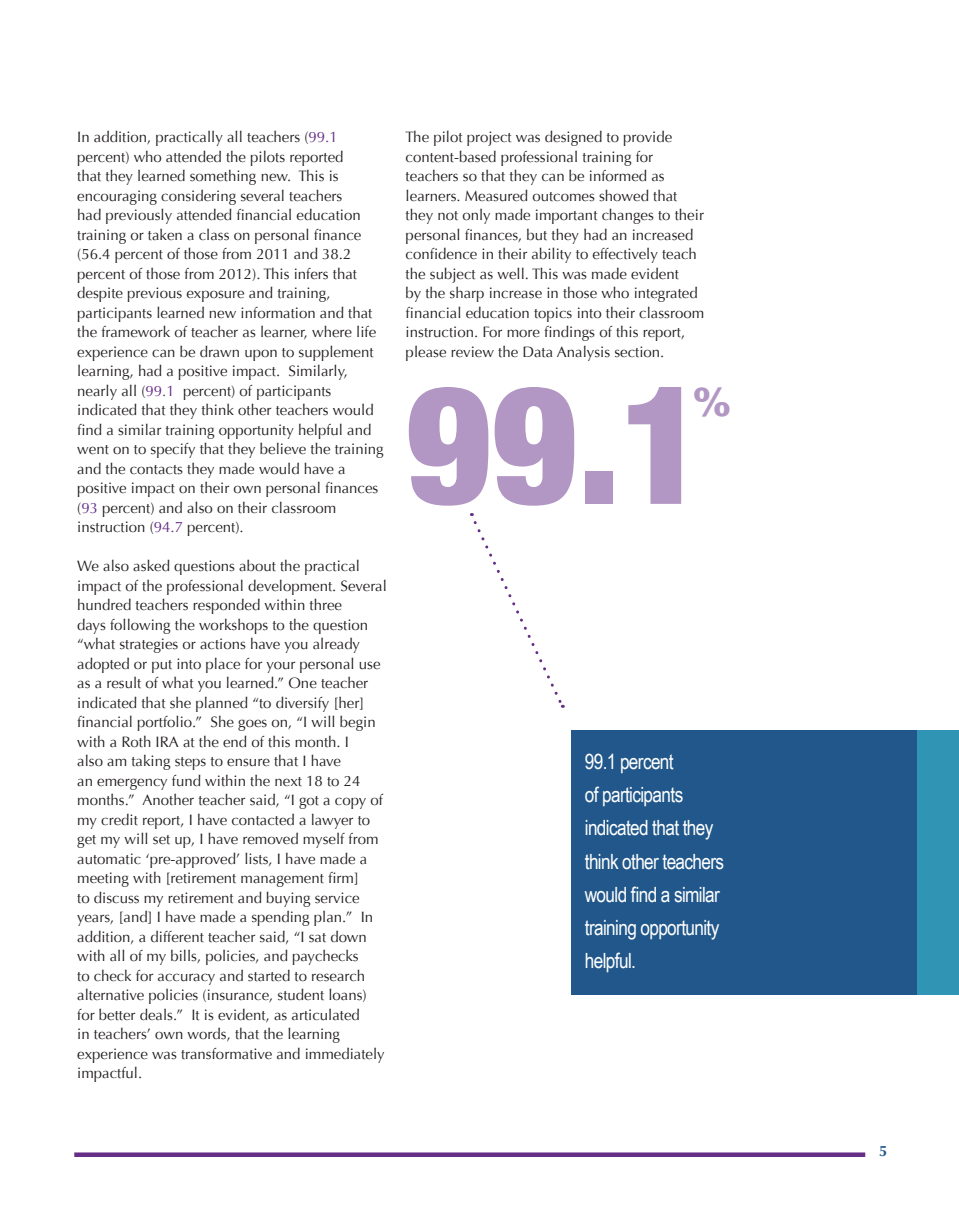
<style>
.page{position:relative;width:959px;height:1229px;background:#fff}
.page>*{position:absolute;margin:0;border:0;box-sizing:border-box;transform-origin:0 0}
.t1{font:900 condensed 165px "Helvetica Neue";color:#b296c3}
.t2{font:900 39px "Arial";color:#b296c3}
.t3{font:21px/33px "Arial Narrow";letter-spacing:-.03em;color:#fff}
.t4{font:15px/19.5px "Optima";color:#231f20}
.t5{font:700 15px "Optima";color:#21578a}
.s1{color:#652d86}
</style>
<div class="page">
<svg style="left:74px;top:1152px;width:791px;height:4px;background:#764594"></svg>
<div style="left:571px;top:730px;width:346px;height:264px;background:#21578a"></div>
<svg style="left:471px;top:513px;width:93px;height:195px"></svg>
<div style="left:917px;top:730px;width:41px;height:264px;background:#3095b4"></div>
<p class="t4" style="left:77px;top:127px;width:308px">In addition, practically all teachers (<span class="s1">99.1 </span>percent) who attended the pilots reported<br>that they learned something new. This is encouraging considering several teachers<br>had previously attended financial education training or taken a class on personal finance (56.4 percent of those from 2011 and 38.2 percent of those from 2012). This infers that despite previous exposure and training, participants learned new information and that the framework of teacher as learner, where life experience can be drawn upon to supplement learning, had a positive impact. Similarly, nearly all (<span class="s1">99.1</span> percent) of participants indicated that they think other teachers would find a similar training opportunity helpful and went on to specify that they believe the training and the contacts they made would have a positive impact on their own personal finances (<span class="s1">93</span> percent) and also on their classroom instruction (<span class="s1">94.7</span> percent).</p>
<p class="t4" style="left:77px;top:556px;width:311px">We also asked questions about the practical impact of the professional development. Several hundred teachers responded within three<br>days following the workshops to the question “what strategies or actions have you already adopted or put into place for your personal use as a result of what you learned.” One teacher indicated that she planned “to diversify [her] financial portfolio.” She goes on, “I will begin with a Roth IRA at the end of this month. I<br>also am taking steps to ensure that I have<br>an emergency fund within the next 18 to 24 months.” Another teacher said, “I got a copy of my credit report, I have contacted a lawyer to get my will set up, I have removed myself from automatic ‘pre-approved’ lists, I have made a meeting with [retirement management firm]<br>to discuss my retirement and buying service years, [and] I have made a spending plan.” In addition, a different teacher said, “I sat down with all of my bills, policies, and paychecks<br>to check for accuracy and started to research alternative policies (insurance, student loans) for better deals.” It is evident, as articulated<br>in teachers’ own words, that the learning experience was transformative and immediately impactful.</p>
<p class="t4" style="left:405px;top:127px;width:300px">The pilot project was designed to provide content-based professional training for teachers so that they can be informed as learners. Measured outcomes showed that they not only made important changes to their personal finances, but they had an increased confidence in their ability to effectively teach the subject as well. This was made evident<br>by the sharp increase in those who integrated financial education topics into their classroom instruction. For more findings of this report, please review the Data Analysis section.</p>
<p class="t1" style="left:405px;top:309px;width:302px">99.1</p>
<p class="t2" style="left:692px;top:373px;width:40px">%</p>
<p class="t3" style="left:585px;top:744px;width:141px">99.1 percent<br>of participants indicated that they think other teachers would find a similar training opportunity helpful.</p>
<p class="t5" style="left:879px;top:1141px;width:10px">5</p>
</div>
